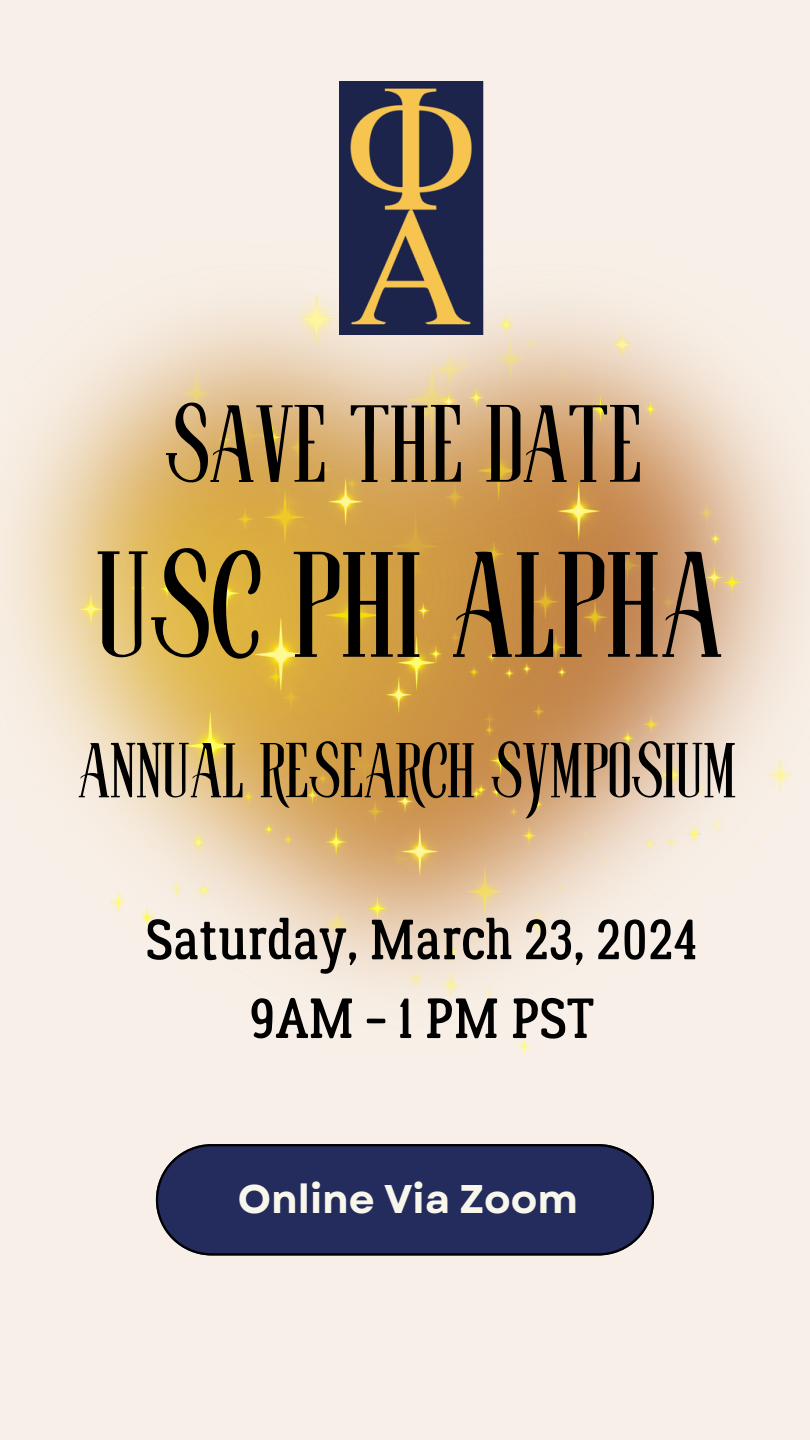
<style>
.page{position:relative;width:810px;height:1440px;background:#f8f0e8}
.page>*{position:absolute;margin:0;border:0;box-sizing:border-box;transform-origin:0 0}
.t1{font:135.6px "Roller Coaster";color:#000}
.t2{font:99px "Roller Coaster";color:#000}
.t3{font:70px "Roller Coaster";color:#000}
.t4{font:56.4px "Lumberjack";color:#000}
.t5{font:700 40px "Garet";color:#f9f7eb}
</style>
<div class="page">
<svg style="left:156px;top:1144px;width:498px;height:111px;background:#2b335f"></svg>
<img style="left:6px;top:218px;width:795px;height:837px">
<img style="left:340px;top:81px;width:364px;height:253px">
<p class="t2" style="left:166px;top:408px;width:479px">SAVE THE DATE</p>
<p class="t1" style="left:98px;top:555px;width:628px">USC PHI ALPHA</p>
<p class="t3" style="left:79px;top:745px;width:660px">ANNUAL RESEARCH SYMPOSIUM</p>
<p class="t4" style="left:146px;top:906px;width:554px">Saturday, March 23, 2024</p>
<p class="t4" style="left:250px;top:984px;width:346px">9AM - 1 PM PST</p>
<p class="t5" style="left:238px;top:1170px;width:342px">Online Via Zoom</p>
</div>
